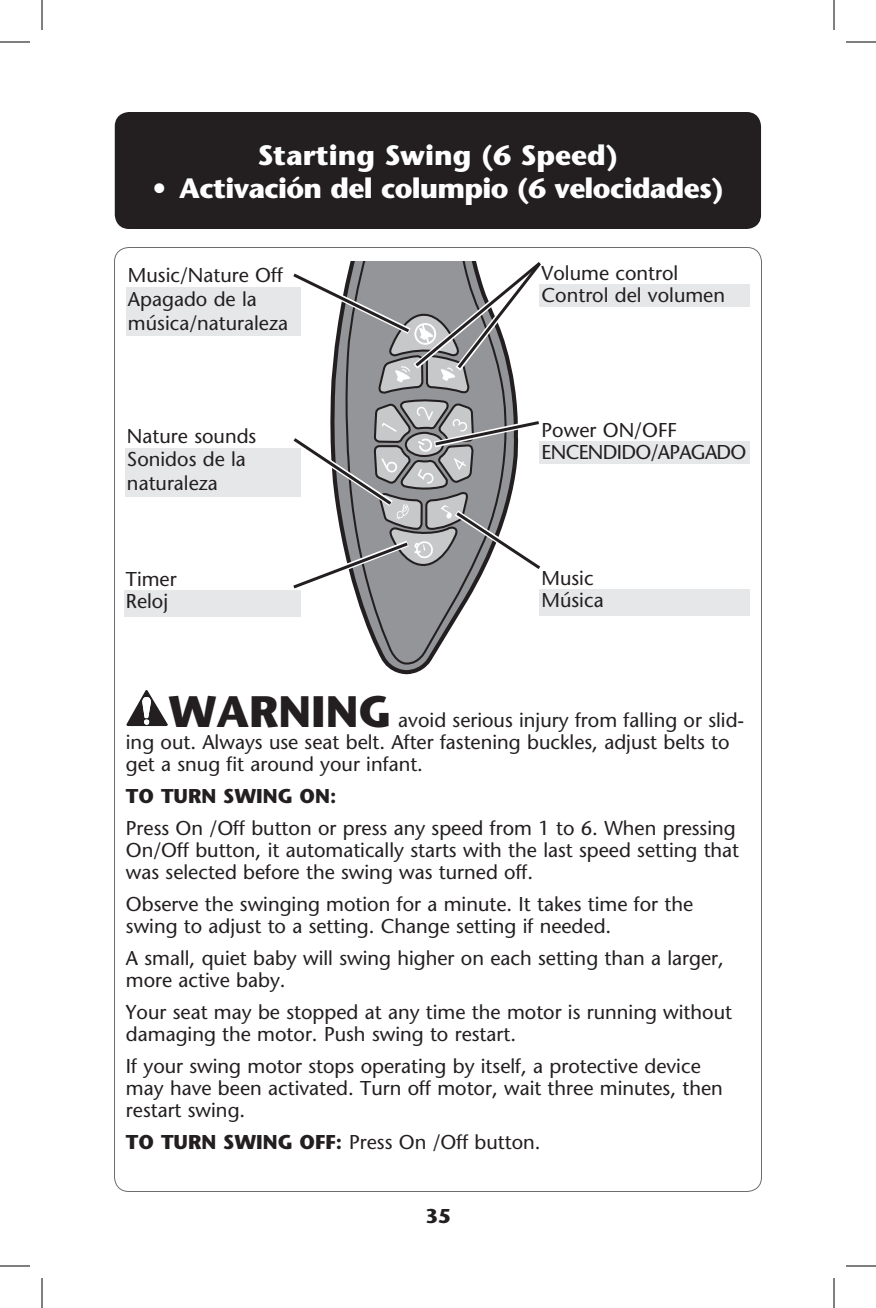
<style>
.page{position:relative;width:876px;height:1308px;background:#fff}
.page>*{position:absolute;margin:0;border:0;box-sizing:border-box;transform-origin:0 0}
.t1{font:700 28px "Stone Sans";letter-spacing:-.025em;color:#fff}
.t2{font:700 28px "Stone Sans";color:#fff}
.t3{font:20px/22px "Stone Sans";color:#231f20}
.t4{font:20px/22.2px "Stone Sans";letter-spacing:-.035em;color:#231f20}
.t5{font:700 20px "Stone Sans";color:#231f20}
.s1{font-weight:700;font-size:44px}
.s2{font-weight:700}
</style>
<div class="page">
<div style="left:115px;top:112px;width:646px;height:117px;background:#231f20;border-radius:14px"></div>
<div style="left:126px;top:690px;width:42px;height:37px;background:#f5f5f5"></div>
<svg style="left:126px;top:690px;width:42px;height:36px"></svg>
<div style="left:540px;top:441px;width:210px;height:22px;background:#e6e7e9"></div>
<div style="left:125px;top:448px;width:176px;height:48px;background:#e6e7e9"></div>
<div style="left:126px;top:288px;width:175px;height:48px;background:#e6e7e9"></div>
<div style="left:540px;top:284px;width:210px;height:23px;background:#e6e7e9"></div>
<div style="left:540px;top:589px;width:210px;height:27px;background:#e6e7e9"></div>
<div style="left:124px;top:590px;width:177px;height:27px;background:#e6e7e9"></div>
<svg style="left:287px;top:261px;width:261px;height:414px"></svg>
<hr style="left:0;top:42px;width:30px;height:1px;background:#000">
<hr style="left:846px;top:42px;width:30px;height:1px;background:#000">
<hr style="left:0;top:1266px;width:30px;height:1px;background:#000">
<hr style="left:846px;top:1266px;width:30px;height:1px;background:#000">
<hr style="left:42px;top:0;width:1px;height:30px;background:#000">
<hr style="left:42px;top:1278px;width:1px;height:30px;background:#000">
<hr style="left:834px;top:0;width:1px;height:30px;background:#000">
<hr style="left:834px;top:1278px;width:1px;height:30px;background:#000">
<h1 class="t2" style="left:258px;top:138px;width:362px">Starting Swing (6 Speed)</h1>
<h1 class="t1" style="left:152px;top:172px;width:573px">• Activación del columpio (6 velocidades)</h1>
<p class="t3" style="left:128px;top:263px;width:162px;line-height:24px">Music/Nature Off<br>Apagado de la música/naturaleza</p>
<p class="t3" style="left:542px;top:261px;width:185px;line-height:22.8px">Volume control<br>Control del volumen</p>
<p class="t3" style="left:127px;top:424px;width:131px;line-height:23.6px">Nature sounds<br>Sonidos de la naturaleza</p>
<p class="t3" style="left:126px;top:568px;width:52px">Timer<br>Reloj</p>
<p class="t4" style="left:542px;top:419px;width:206px">Power ON/OFF<br>ENCENDIDO/APAGADO</p>
<p class="t3" style="left:542px;top:567px;width:64px">Music<br>Música</p>
<p class="t3" style="left:126px;top:709px;width:620px;text-indent:43px"><span class="s1">WARNING</span> avoid serious injury from falling or slid&shy;ing out. Always use seat belt. After fastening buckles, adjust belts to get a snug fit around your infant.</p>
<p class="t5" style="left:126px;top:784px;width:212px">TO TURN SWING ON:</p>
<p class="t3" style="left:126px;top:817px;width:615px">Press On /Off button or press any speed from 1 to 6. When pressing<br>On/Off button, it automatically starts with the last speed setting that was selected before the swing was turned off.</p>
<p class="t3" style="left:126px;top:893px;width:569px">Observe the swinging motion for a minute. It takes time for the swing to adjust to a setting. Change setting if needed.</p>
<p class="t3" style="left:126px;top:947px;width:600px">A small, quiet baby will swing higher on each setting than a larger, more active baby.</p>
<p class="t3" style="left:126px;top:1001px;width:608px">Your seat may be stopped at any time the motor is running without damaging the motor. Push swing to restart.</p>
<p class="t3" style="left:126px;top:1055px;width:598px">If your swing motor stops operating by itself, a protective device may have been activated. Turn off motor, wait three minutes, then restart swing.</p>
<p class="t3" style="left:126px;top:1131px;width:416px"><span class="s2">TO TURN SWING OFF:</span> Press On /Off button.</p>
<p class="t5" style="left:425px;top:1204px;width:27px">35</p>
</div>
